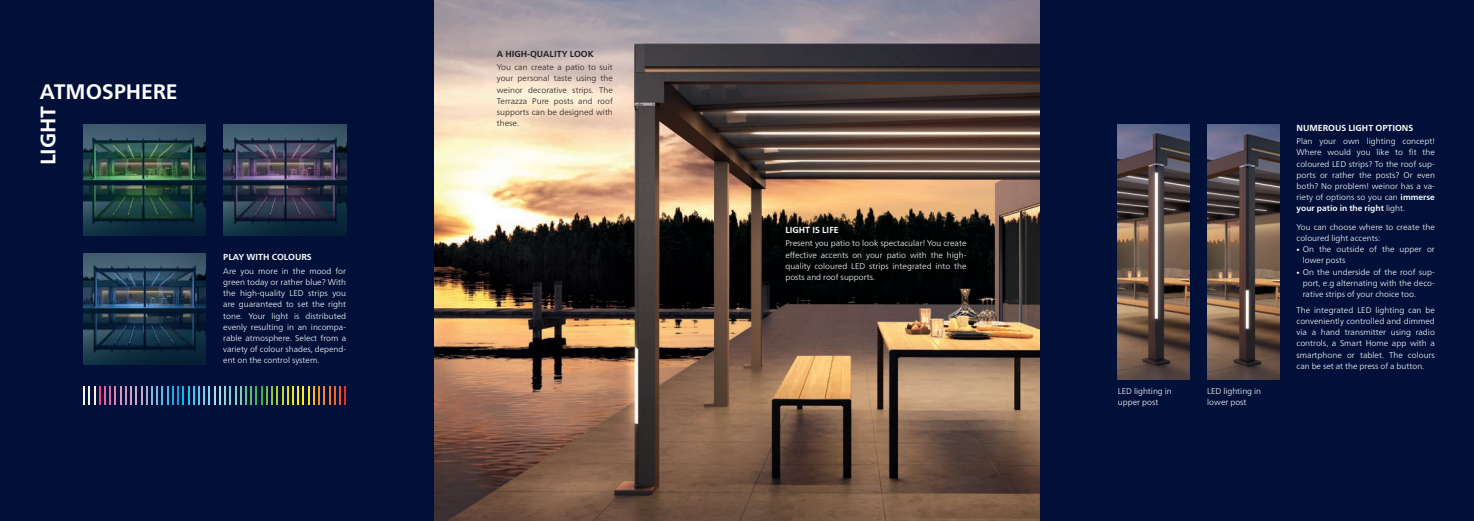
<style>
.page{position:relative;width:1474px;height:521px;background:#fff}
.page>*{position:absolute;margin:0;border:0;box-sizing:border-box;transform-origin:0 0}
.t1{font:700 21px "Frutiger Neue LTW1 G";color:#fff}
.t2{font:700 8.75px "Frutiger Neue LTW1 G";color:#fff}
.t3{font:700 8.75px "Frutiger Neue LTW1 G";color:#231f20}
.t4{font:300 8.31px/11.1px "Frutiger Neue LTW1 G";color:#fff;text-align:justify}
.t5{font:300 8.31px/11.1px "Frutiger Neue LTW1 G";color:#231f20;text-align:justify}
.s1{font-weight:700}
.s2{font-size:6.56px}
</style>
<div class="page">
<div style="left:0;top:0;width:434px;height:521px;background:#001039"></div>
<div style="left:1039px;top:0;width:434px;height:521px;background:#001039"></div>
<svg style="left:83px;top:386px;width:263px;height:19px"></svg>
<img style="left:434px;top:0;width:605px;height:521px">
<img style="left:1117px;top:124px;width:72px;height:255px">
<img style="left:1207px;top:124px;width:72px;height:255px">
<img style="left:83px;top:124px;width:123px;height:112px">
<img style="left:83px;top:253px;width:123px;height:112px">
<img style="left:223px;top:124px;width:123px;height:112px">
<h1 class="t1" style="left:40px;top:79px;width:139px">ATMOSPHERE</h1>
<h1 class="t1" style="left:36px;top:165px;width:61px;rotate:-90deg">LIGHT</h1>
<p class="t2" style="left:223px;top:252px;width:90px">PLAY WITH COLOURS</p>
<p class="t4" style="left:223px;top:265px;width:124px">Are you more in the mood for green today or rather blue? With the high-quality LED strips you are guaranteed to set the right tone. Your light is distributed evenly resulting in an incompa&shy;rable atmosphere. Select from a variety of colour shades, depend&shy;ent on the control system.</p>
<p class="t3" style="left:497px;top:48px;width:98px">A HIGH-QUALITY LOOK</p>
<p class="t5" style="left:497px;top:62px;width:118px">You can create a patio to suit your personal taste using the weinor decorative strips. The Terrazza Pure posts and roof supports can be designed with these.</p>
<p class="t2" style="left:785px;top:224px;width:55px">LIGHT IS LIFE</p>
<p class="t4" style="left:785px;top:238px;width:183px">Present you patio to look spectacular! You create effective accents on your patio with the high&shy;quality coloured LED strips integrated into the posts and roof supports.</p>
<p class="t4" style="left:1117px;top:385px;width:55px">LED lighting in upper post</p>
<p class="t4" style="left:1207px;top:385px;width:55px">LED lighting in lower post</p>
<p class="t2" style="left:1296px;top:122px;width:118px">NUMEROUS LIGHT OPTIONS</p>
<p class="t4" style="left:1296px;top:136px;width:140px">Plan your own lighting concept!<br>Where would you like to fit the coloured LED strips? To the roof sup&shy;ports or rather the posts? Or even both? No problem! weinor has a va&shy;riety of options so you can <span class="s1">immerse your patio in the right</span> light.</p>
<p class="t4" style="left:1296px;top:221px;width:140px">You can choose where to create the coloured light accents:</p>
<p class="t4" style="left:1302px;top:244px;width:134px;text-indent:-6px"><span class="s2">•</span> On the outside of the upper or lower posts</p>
<p class="t4" style="left:1302px;top:266px;width:134px;text-indent:-6px"><span class="s2">•</span> On the underside of the roof sup&shy;port, e.g alternating with the deco&shy;rative strips of your choice too.</p>
<p class="t4" style="left:1296px;top:304px;width:140px">The integrated LED lighting can be conveniently controlled and dimmed via a hand transmitter using radio controls, a Smart Home app with a smartphone or tablet. The colours can be set at the press of a button.</p>
</div>
